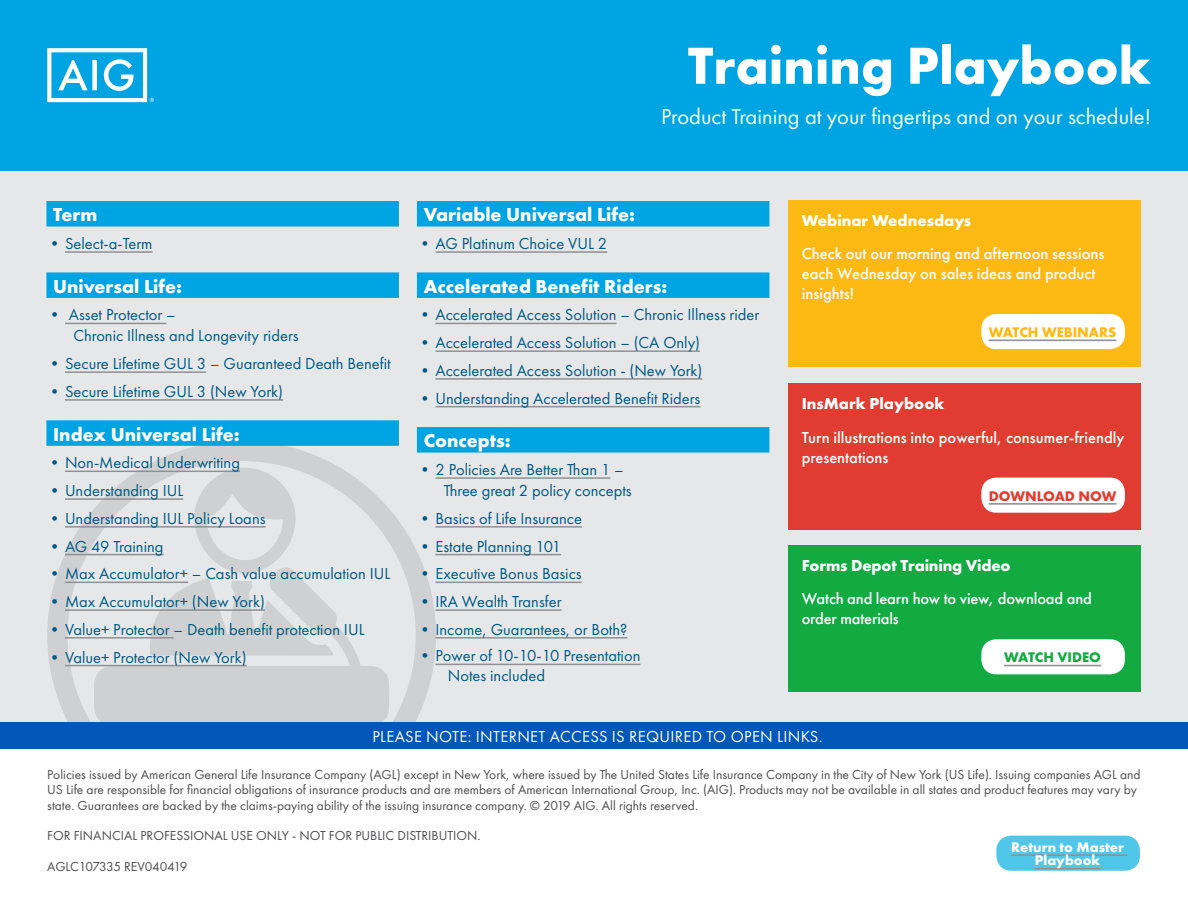
<style>
.page{position:relative;width:1188px;height:918px;background:#fff}
.page>*{position:absolute;margin:0;border:0;box-sizing:border-box;transform-origin:0 0}
.t1{font:700 54px "Futura PT";color:#fff}
.t2{font:22.5px "Futura PT";color:#fff}
.t3{font:700 19.5px "Futura PT";color:#fff}
.t4{font:16.5px/21px "Futura PT";color:#005a84}
.t5{font:500 16.5px/19.8px "Futura PT";color:#fff}
.t6{font:700 16.5px "Futura PT";color:#fff}
.t7{font:16.5px "Futura PT";letter-spacing:.02em;color:#fff}
.t8{font:700 14.4px/13.5px "Futura PT";color:#fff;text-align:center}
.t9{font:700 14.4px "Futura PT";color:#fdb913}
.t10{font:700 14.4px "Futura PT";color:#e03c31}
.t11{font:700 14.4px "Futura PT";color:#13aa41}
.t12{font:13.5px/15.5px "Futura PT";color:#4d4d4f}
.t13{font:13.5px "Futura PT";letter-spacing:-.025em;color:#4d4d4f}
</style>
<div class="page">
<div style="left:0;top:170px;width:1188px;height:565px;background:#e6e7e8"></div>
<div style="left:0;top:0;width:1188px;height:170px;background:#00a4e3"></div>
<svg style="left:47px;top:48px;width:107px;height:54px"></svg>
<svg style="left:47px;top:441px;width:389px;height:281px"></svg>
<div style="left:46px;top:201px;width:353px;height:26px;background:#00a4e3"></div>
<hr style="left:65px;top:251px;width:88px;height:2px;background:#919195">
<div style="left:46px;top:272px;width:353px;height:26px;background:#00a4e3"></div>
<hr style="left:65px;top:323px;width:101px;height:1px;background:#919195">
<hr style="left:65px;top:371px;width:141px;height:2px;background:#919195">
<hr style="left:65px;top:399px;width:218px;height:2px;background:#919195">
<div style="left:46px;top:420px;width:353px;height:26px;background:#00a4e3"></div>
<hr style="left:65px;top:471px;width:175px;height:1px;background:#919195">
<hr style="left:65px;top:498px;width:118px;height:2px;background:#919195">
<hr style="left:65px;top:526px;width:201px;height:2px;background:#919195">
<hr style="left:65px;top:554px;width:99px;height:1px;background:#919195">
<hr style="left:65px;top:582px;width:123px;height:1px;background:#919195">
<hr style="left:65px;top:609px;width:200px;height:2px;background:#919195">
<hr style="left:65px;top:637px;width:109px;height:2px;background:#919195">
<hr style="left:65px;top:665px;width:182px;height:1px;background:#919195">
<div style="left:417px;top:201px;width:352px;height:26px;background:#00a4e3"></div>
<hr style="left:436px;top:251px;width:171px;height:2px;background:#919195">
<div style="left:417px;top:272px;width:352px;height:26px;background:#00a4e3"></div>
<hr style="left:436px;top:323px;width:181px;height:1px;background:#919195">
<hr style="left:436px;top:350px;width:264px;height:2px;background:#919195">
<hr style="left:436px;top:378px;width:266px;height:2px;background:#919195">
<hr style="left:436px;top:406px;width:264px;height:1px;background:#919195">
<div style="left:417px;top:427px;width:352px;height:26px;background:#00a4e3"></div>
<hr style="left:436px;top:477px;width:174px;height:2px;background:#919195">
<hr style="left:436px;top:526px;width:146px;height:2px;background:#919195">
<hr style="left:436px;top:554px;width:125px;height:1px;background:#919195">
<hr style="left:436px;top:582px;width:146px;height:1px;background:#919195">
<hr style="left:436px;top:609px;width:126px;height:2px;background:#919195">
<hr style="left:436px;top:637px;width:191px;height:2px;background:#919195">
<hr style="left:436px;top:664px;width:204px;height:1px;background:#919195">
<div style="left:0;top:722px;width:1188px;height:26px;background:#0057b8"></div>
<div style="left:996px;top:836px;width:144px;height:35px;background:#50c7e8;border-radius:15px"></div>
<hr style="left:1011px;top:854px;width:116px;height:2px;background:#919195">
<hr style="left:1035px;top:868px;width:65px;height:1px;background:#919195">
<div style="left:788px;top:545px;width:353px;height:147px;background:#13aa41"></div>
<div style="left:981px;top:639px;width:144px;height:35px;background:#fff;border-radius:15px"></div>
<hr style="left:1004px;top:665px;width:97px;height:1px;background:#919195">
<div style="left:788px;top:383px;width:353px;height:147px;background:#e03c31"></div>
<div style="left:981px;top:478px;width:144px;height:35px;background:#fff;border-radius:15px"></div>
<hr style="left:989px;top:503px;width:128px;height:2px;background:#919195">
<div style="left:788px;top:200px;width:353px;height:167px;background:#fdb913"></div>
<div style="left:981px;top:314px;width:144px;height:35px;background:#fff;border-radius:15px"></div>
<hr style="left:989px;top:340px;width:128px;height:1px;background:#919195">
<p class="t3" style="left:53px;top:202px;width:46px">Term</p>
<p class="t4" style="left:46px;top:233px;width:108px">•Select-a-Term</p>
<p class="t3" style="left:53px;top:274px;width:130px">Universal Life:</p>
<p class="t4" style="left:73px;top:304px;width:227px;text-indent:-27px">• Asset Protector –<br>Chronic Illness and Longevity riders</p>
<p class="t4" style="left:46px;top:353px;width:346px">•Secure Lifetime GUL 3 – Guaranteed Death Benefit</p>
<p class="t4" style="left:46px;top:381px;width:238px">•Secure Lifetime GUL 3 (New York)</p>
<p class="t3" style="left:53px;top:421px;width:188px">Index Universal Life:</p>
<p class="t4" style="left:46px;top:452px;width:195px">•Non-Medical Underwriting</p>
<p class="t4" style="left:46px;top:480px;width:138px">•Understanding IUL</p>
<p class="t4" style="left:46px;top:508px;width:221px">•Understanding IUL Policy Loans</p>
<p class="t4" style="left:46px;top:536px;width:119px">•AG 49 Training</p>
<p class="t4" style="left:46px;top:563px;width:345px">•Max Accumulator+ – Cash value accumulation IUL</p>
<p class="t4" style="left:46px;top:591px;width:220px">•Max Accumulator+ (New York)</p>
<p class="t4" style="left:46px;top:619px;width:320px">•Value+ Protector – Death benefit protection IUL</p>
<p class="t4" style="left:46px;top:647px;width:202px">•Value+ Protector (New York)</p>
<h1 class="t1" style="left:688px;top:31px;width:465px">Training Playbook</h1>
<h2 class="t2" style="left:661px;top:103px;width:491px">Product Training at your fingertips and on your schedule!</h2>
<p class="t3" style="left:424px;top:202px;width:213px">Variable Universal Life:</p>
<p class="t4" style="left:417px;top:233px;width:192px">•AG Platinum Choice VUL 2</p>
<p class="t3" style="left:424px;top:274px;width:245px">Accelerated Benefit Riders:</p>
<p class="t4" style="left:417px;top:304px;width:344px">•Accelerated Access Solution – Chronic Illness rider</p>
<p class="t4" style="left:417px;top:332px;width:285px">•Accelerated Access Solution – (CA Only)</p>
<p class="t4" style="left:417px;top:360px;width:287px">•Accelerated Access Solution - (New York)</p>
<p class="t4" style="left:417px;top:388px;width:285px">•Understanding Accelerated Benefit Riders</p>
<p class="t3" style="left:424px;top:428px;width:89px">Concepts:</p>
<p class="t4" style="left:444px;top:459px;width:189px;text-indent:-27px">•2 Policies Are Better Than 1 –<br>Three great 2 policy concepts</p>
<p class="t4" style="left:417px;top:508px;width:167px">•Basics of Life Insurance</p>
<p class="t4" style="left:417px;top:536px;width:146px">•Estate Planning 101</p>
<p class="t4" style="left:417px;top:563px;width:166px">•Executive Bonus Basics</p>
<p class="t4" style="left:417px;top:591px;width:146px">•IRA Wealth Transfer</p>
<p class="t4" style="left:417px;top:619px;width:212px">•Income, Guarantees, or Both?</p>
<p class="t4" style="left:448px;top:646px;width:194px;line-height:19.8px;text-indent:-31px">•Power of 10-10-10 Presentation<br>Notes included</p>
<p class="t6" style="left:802px;top:210px;width:171px">Webinar Wednesdays</p>
<p class="t5" style="left:802px;top:244px;width:304px">Check out our morning and afternoon sessions each Wednesday on sales ideas and product insights!</p>
<p class="t9" style="left:989px;top:323px;width:129px">WATCH WEBINARS</p>
<p class="t6" style="left:802px;top:393px;width:144px">InsMark Playbook</p>
<p class="t5" style="left:802px;top:427px;width:324px">Turn illustrations into powerful, consumer-friendly presentations</p>
<p class="t10" style="left:989px;top:487px;width:129px">DOWNLOAD NOW</p>
<p class="t6" style="left:802px;top:555px;width:210px">Forms Depot Training Video</p>
<p class="t5" style="left:802px;top:589px;width:292px">Watch and learn how to view, download and order materials</p>
<p class="t11" style="left:1004px;top:648px;width:98px">WATCH VIDEO</p>
<p class="t7" style="left:372px;top:726px;width:452px">PLEASE NOTE: INTERNET ACCESS IS REQUIRED TO OPEN LINKS.</p>
<p class="t12" style="left:47px;top:766px;width:1095px">Policies issued by American General Life Insurance Company (AGL) except in New York, where issued by The United States Life Insurance Company in the City of New York (US Life). Issuing companies AGL and<br>US Life are responsible for financial obligations of insurance products and are members of American International Group, Inc. (AIG). Products may not be available in all states and product features may vary by state. Guarantees are backed by the claims-paying ability of the issuing insurance company. © 2019 AIG. All rights reserved.</p>
<p class="t12" style="left:47px;top:828px;width:435px">FOR FINANCIAL PROFESSIONAL USE ONLY - NOT FOR PUBLIC DISTRIBUTION.</p>
<p class="t13" style="left:47px;top:858px;width:142px">AGLC107335 REV040419</p>
<p class="t8" style="left:1011px;top:840px;width:114px">Return to Master<br>Playbook</p>
</div>
